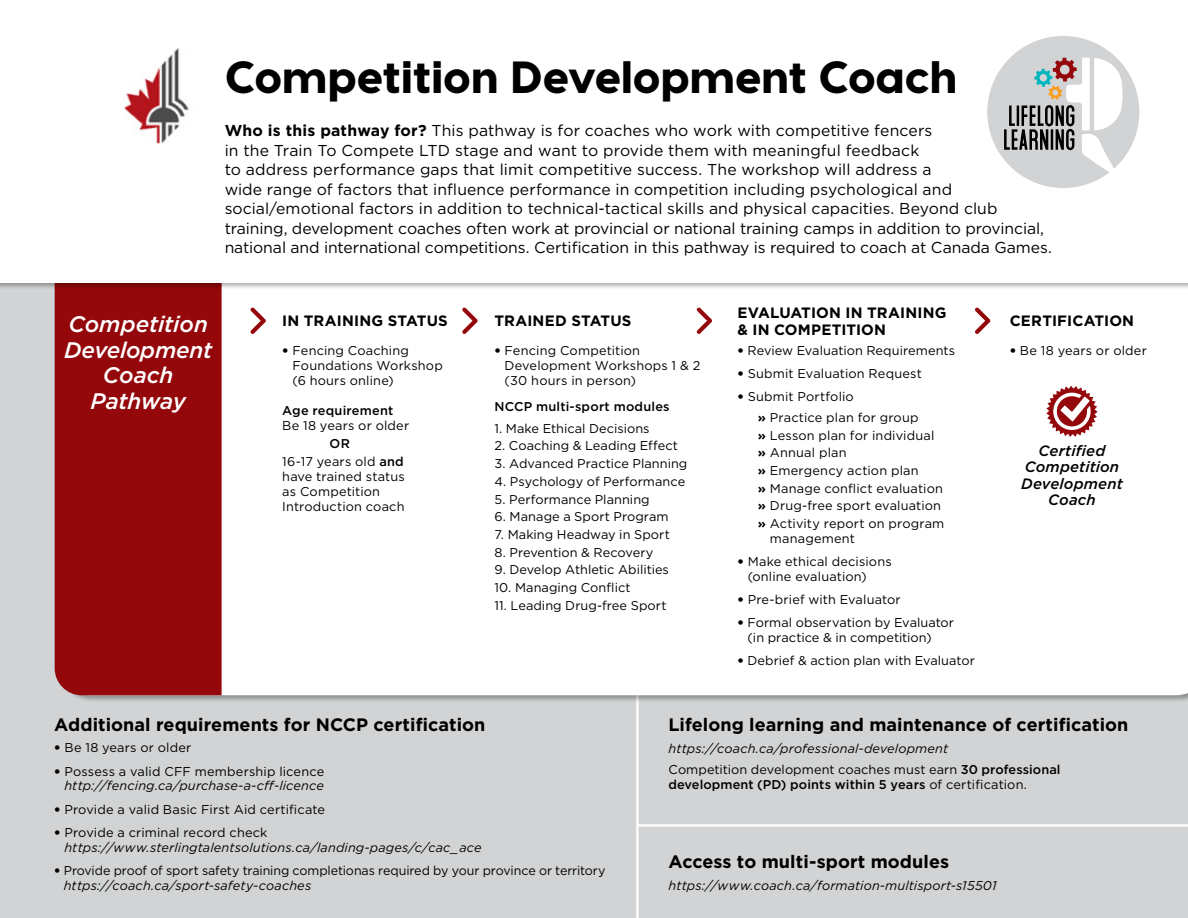
<style>
.page{position:relative;width:1188px;height:918px;background:#fff}
.page>*{position:absolute;margin:0;border:0;box-sizing:border-box;transform-origin:0 0}
.t1{font:800 45px "Visby CF";letter-spacing:.01em;color:#000}
.t2{font:italic 500 22.5px/25.5px "Gotham";letter-spacing:-.01em;color:#fff;text-align:center}
.t3{font:700 18px "Gotham";letter-spacing:.005em;color:#000}
.t4{font:15.75px/19.5px "Gotham";color:#000}
.t5{font:700 15px/16.5px "Gotham";letter-spacing:.01em;color:#000}
.t6{font:italic 500 15px/16.5px "Gotham";letter-spacing:.01em;color:#000;text-align:center}
.t7{font:12.75px/15px "Gotham";letter-spacing:.005em;color:#000}
.t8{font:italic 12.75px/15px "Gotham";letter-spacing:.01em;color:#000}
.t9{font:500 12.75px "Gotham";letter-spacing:.015em;color:#000}
.s1{font-weight:700}
.s2{font-family:"Stempel Schneidler Std"}
.s3{font-weight:500}
.s4{font-family:"Stempel Schneidler Std";font-style:normal}
.s5{font-style:normal}
.s6{font-style:italic}
.s7{font-weight:500;font-style:normal}
.s8{font-weight:400}
</style>
<div class="page">
<div style="left:0;top:262px;width:1188px;height:656px;background:#d1d3d4"></div>
<hr style="left:636px;top:657px;width:3px;height:261px;background:#fff">
<div style="left:222px;top:289px;width:966px;height:406px;background:#fff"></div>
<div style="left:55px;top:289px;width:167px;height:406px;background:#94070a"></div>
<div style="left:0;top:17px;width:1188px;height:272px;background:#000;opacity:.3"></div>
<div style="left:0;top:18px;width:1188px;height:264px;background:#fff"></div>
<svg style="left:462px;top:307px;width:16px;height:27px"></svg>
<svg style="left:697px;top:307px;width:15px;height:27px"></svg>
<svg style="left:250px;top:307px;width:16px;height:27px"></svg>
<svg style="left:975px;top:307px;width:15px;height:27px"></svg>
<svg style="left:1046px;top:386px;width:52px;height:51px;background:#cc8a8b"></svg>
<hr style="left:638px;top:824px;width:550px;height:3px;background:#fff">
<img style="left:124px;top:48px;width:65px;height:95px">
<div style="left:987px;top:36px;width:152px;height:152px;background:#d1d3d4;border-radius:50%"></div>
<svg style="left:1004px;top:58px;width:119px;height:116px"></svg>
<h1 class="t1" style="left:225px;top:49px;width:734px">Competition Development Coach</h1>
<p class="t4" style="left:225px;top:120px;width:829px"><span class="s1">Who is this pathway for?</span> This pathway is for coaches who work with competitive fencers<br>in the Train To Compete LTD stage and want to provide them with meaningful feedback<br>to address performance gaps that limit competitive success. The workshop will address a<br>wide range of factors that influence performance in competition including psychological and social/emotional factors in addition to technical-tactical skills and physical capacities. Beyond club training, development coaches often work at provincial or national training camps in addition to provincial, national and international competitions. Certification in this pathway is required to coach at Canada Games.</p>
<h2 class="t2" style="left:64px;top:311px;width:150px">Competition<br>Development<br>Coach<br>Pathway</h2>
<p class="t5" style="left:282px;top:313px;width:167px">IN TRAINING STATUS</p>
<p class="t5" style="left:494px;top:313px;width:139px">TRAINED STATUS</p>
<p class="t7" style="left:293px;top:343px;width:152px;text-indent:-10px"><span class="s2">•</span> Fencing Coaching<br>Foundations Workshop (6 hours online)</p>
<p class="t9" style="left:282px;top:402px;width:113px">Age requirement</p>
<p class="t7" style="left:282px;top:418px;width:128px">Be 18 years or older</p>
<p class="t7" style="left:282px;top:434px;width:123px;line-height:17.7px;text-align:center"><span class="s3">OR<br></span>16-17 years old <span class="s3">and</span></p>
<p class="t7" style="left:282px;top:468px;width:124px">have trained status as Competition<br>Introduction coach</p>
<p class="t7" style="left:505px;top:343px;width:197px;text-indent:-10px"><span class="s2">•</span> Fencing Competition<br>Development Workshops 1 &amp; 2 (30 hours in person)</p>
<p class="t9" style="left:494px;top:398px;width:177px">NCCP multi-sport modules</p>
<p class="t7" style="left:494px;top:421px;width:157px">1. Make Ethical Decisions</p>
<p class="t7" style="left:494px;top:438px;width:185px">2. Coaching &amp; Leading Effect</p>
<p class="t7" style="left:494px;top:456px;width:195px">3. Advanced Practice Planning</p>
<p class="t7" style="left:494px;top:474px;width:192px">4. Psychology of Performance</p>
<p class="t7" style="left:494px;top:491px;width:157px">5. Performance Planning</p>
<p class="t7" style="left:494px;top:509px;width:176px">6. Manage a Sport Program</p>
<p class="t7" style="left:494px;top:527px;width:177px">7. Making Headway in Sport</p>
<p class="t7" style="left:494px;top:544px;width:161px">8. Prevention &amp; Recovery</p>
<p class="t7" style="left:494px;top:562px;width:176px">9. Develop Athletic Abilities</p>
<p class="t7" style="left:494px;top:580px;width:138px">10. Managing Conflict</p>
<p class="t7" style="left:494px;top:598px;width:174px">11. Leading Drug-free Sport</p>
<p class="t5" style="left:738px;top:304px;width:210px">EVALUATION IN TRAINING &amp; IN COMPETITION</p>
<p class="t7" style="left:738px;top:343px;width:219px"><span class="s2">•</span> Review Evaluation Requirements</p>
<p class="t7" style="left:738px;top:366px;width:186px"><span class="s2">•</span> Submit Evaluation Request</p>
<p class="t7" style="left:758px;top:387px;width:162px;line-height:20.4px;text-indent:-20px"><span class="s2">•</span> Submit Portfolio<br><span class="s1">»</span> Practice plan for group</p>
<p class="t7" style="left:758px;top:426px;width:188px;line-height:17.7px"><span class="s1">»</span> Lesson plan for individual <span class="s1">»</span> Annual plan<br><span class="s1">»</span> Emergency action plan<br><span class="s1">»</span> Manage conflict evaluation <span class="s1">»</span> Drug-free sport evaluation <span class="s1">»</span> Activity report on program</p>
<p class="t7" style="left:770px;top:531px;width:87px">management</p>
<p class="t7" style="left:748px;top:554px;width:146px;text-indent:-10px"><span class="s2">•</span> Make ethical decisions (online evaluation)</p>
<p class="t7" style="left:738px;top:592px;width:165px"><span class="s2">•</span> Pre-brief with Evaluator</p>
<p class="t7" style="left:748px;top:615px;width:208px;text-indent:-10px"><span class="s2">•</span> Formal observation by Evaluator (in practice &amp; in competition)</p>
<p class="t7" style="left:738px;top:653px;width:239px"><span class="s2">•</span> Debrief &amp; action plan with Evaluator</p>
<p class="t5" style="left:1010px;top:313px;width:126px">CERTIFICATION</p>
<p class="t7" style="left:1010px;top:343px;width:139px"><span class="s2">•</span> Be 18 years or older</p>
<p class="t6" style="left:1021px;top:442px;width:103px">Certified<br>Competition<br>Development<br>Coach</p>
<h3 class="t3" style="left:54px;top:712px;width:433px">Additional requirements for NCCP certification</h3>
<p class="t7" style="left:54px;top:740px;width:139px"><span class="s2">•</span> Be 18 years or older</p>
<p class="t8" style="left:54px;top:763px;width:271px;text-align:right"><span class="s4">•</span> <span class="s5">Possess a valid CFF membership licence </span>http://fencing.ca/purchase-a-cff-licence</p>
<p class="t7" style="left:54px;top:801px;width:272px"><span class="s2">•</span> Provide a valid Basic First Aid certificate</p>
<p class="t8" style="left:64px;top:824px;width:419px;text-indent:-10px"><span class="s4">•</span> <span class="s5">Provide a criminal record check </span>https://www.sterlingtalentsolutions.ca/landing-pages/c/cac_ace</p>
<p class="t7" style="left:64px;top:863px;width:543px;text-indent:-10px"><span class="s2">•</span> Provide proof of sport safety training completionas required by your province or territory <span class="s6">https://coach.ca/sport-safety-coaches</span></p>
<h3 class="t3" style="left:669px;top:713px;width:461px">Lifelong learning and maintenance of certification</h3>
<p class="t8" style="left:669px;top:737px;width:394px;line-height:21.8px">https://coach.ca/professional-development<br><span class="s5">Competition development coaches must earn</span> <span class="s7">30 professional</span></p>
<p class="t9" style="left:669px;top:777px;width:360px">development (PD) points within 5 years <span class="s8">of certification.</span></p>
<h3 class="t3" style="left:669px;top:850px;width:282px">Access to multi-sport modules</h3>
<p class="t8" style="left:669px;top:878px;width:330px">https://www.coach.ca/formation-multisport-s15501</p>
</div>
